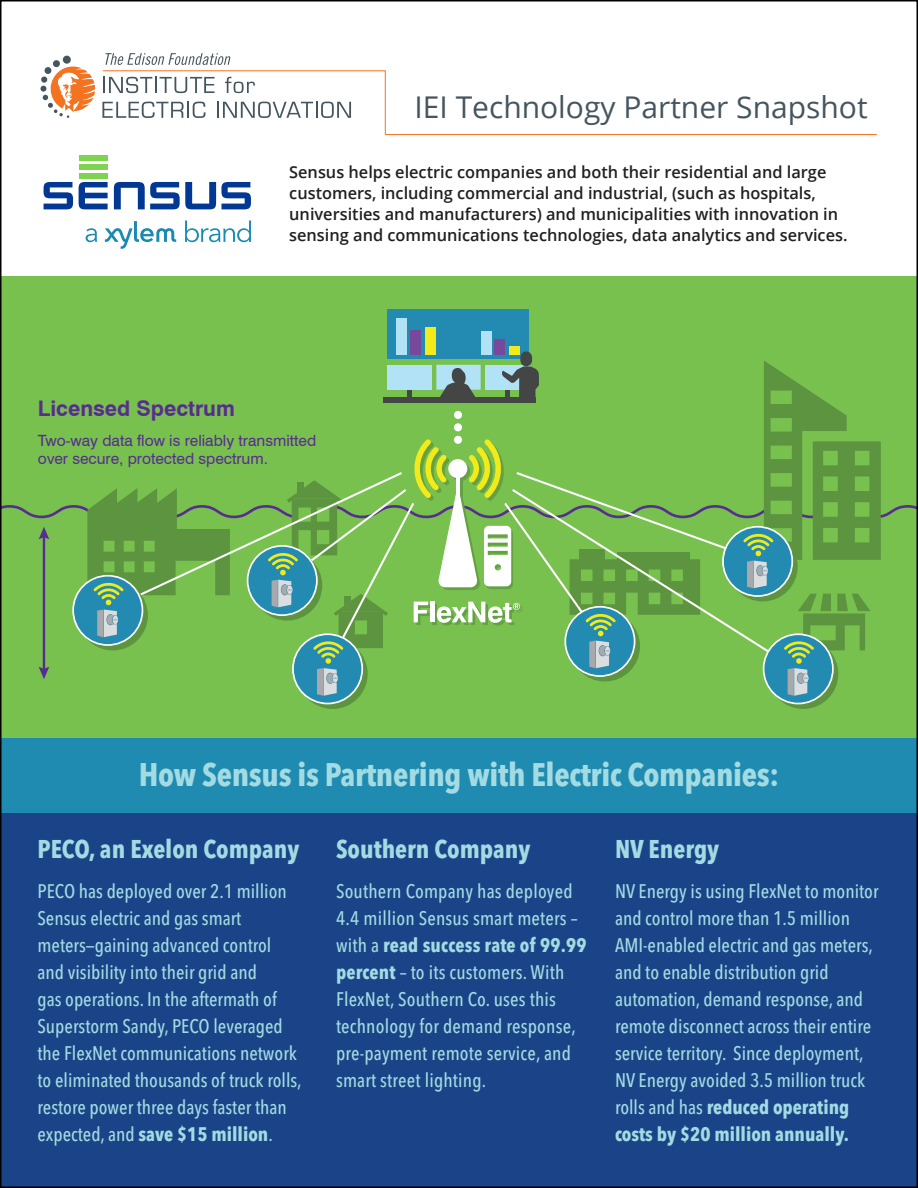
<style>
.page{position:relative;width:918px;height:1188px;background:#fff}
.page>*{position:absolute;margin:0;border:0;box-sizing:border-box;transform-origin:0 0}
.t1{font:700 condensed 32.4px "Avenir Next LT Pro";letter-spacing:-.01em;color:#a3dbe2}
.t2{font:30px "Open Sans";color:#45555f}
.Body{font:700 condensed 25.5px "Avenir Next LT Pro";color:#a3dbe2}
.t3{font:700 21.45px "Swiss 721 BT";color:#572d8f}
.Body-2{font:500 condensed 19.5px/27px "Avenir Next LT Pro";color:#a3dbe2}
.Intro_Copy{font:600 16.5px/21px "Open Sans";color:#231f20}
.t4{font:15.6px/17.9px "Swiss 721 BT";color:#572d8f}
.s1{font-weight:700}
</style>
<div class="page">
<div style="left:0;top:755px;width:918px;height:433px;background:#1a4487"></div>
<div style="left:0;top:276px;width:918px;height:466px;background:#78c14f"></div>
<div style="left:387px;top:309px;width:142px;height:50px;background:#238bb1"></div>
<div style="left:397px;top:319px;width:10px;height:36px;background:#b1e2f5"></div>
<div style="left:410px;top:330px;width:11px;height:25px;background:#78489c"></div>
<div style="left:425px;top:327px;width:10px;height:28px;background:#f2eb19"></div>
<div style="left:481px;top:331px;width:11px;height:24px;background:#b1e2f5"></div>
<div style="left:494px;top:339px;width:11px;height:16px;background:#78489c"></div>
<div style="left:509px;top:346px;width:11px;height:9px;background:#f2eb19"></div>
<svg style="left:297px;top:639px;width:71px;height:70px"></svg>
<svg style="left:768px;top:639px;width:70px;height:70px"></svg>
<svg style="left:293px;top:634px;width:69px;height:70px"></svg>
<svg style="left:764px;top:634px;width:69px;height:70px"></svg>
<svg style="left:3px;top:352px;width:912px;height:344px"></svg>
<div style="left:79px;top:156px;width:29px;height:5px;background:#7fd44f"></div>
<div style="left:79px;top:164px;width:29px;height:6px;background:#7fd44f"></div>
<div style="left:79px;top:173px;width:29px;height:6px;background:#7fd44f"></div>
<svg style="left:79px;top:182px;width:29px;height:27px"></svg>
<svg style="left:44px;top:182px;width:29px;height:27px"></svg>
<svg style="left:114px;top:182px;width:137px;height:27px"></svg>
<svg style="left:86px;top:228px;width:11px;height:14px"></svg>
<svg style="left:185px;top:220px;width:66px;height:22px"></svg>
<svg style="left:105px;top:221px;width:71px;height:28px"></svg>
<div style="left:63px;top:56px;width:8px;height:8px;background:#45555f;border-radius:50%"></div>
<div style="left:53px;top:60px;width:7px;height:7px;background:#45555f;border-radius:50%"></div>
<svg style="left:41px;top:66px;width:54px;height:52px"></svg>
<svg style="left:102px;top:70px;width:775px;height:65px"></svg>
<svg style="left:105px;top:53px;width:126px;height:12px"></svg>
<div style="left:0;top:738px;width:918px;height:74px;background:#208bb1"></div>
<p class="t2" style="left:414px;top:86px;width:455px">IEI Technology Partner Snapshot</p>
<p class="Intro_Copy" style="left:289px;top:161px;width:560px">Sensus helps electric companies and both their residential and large customers, including commercial and industrial, (such as hospitals, universities and manufacturers) and municipalities with innovation in sensing and communications technologies, data analytics and services.</p>
<p class="t3" style="left:38px;top:395px;width:198px">Licensed Spectrum</p>
<p class="t4" style="left:38px;top:431px;width:280px">Two-way data flow is reliably transmitted over secure, protected spectrum.</p>
<p class="t1" style="left:139px;top:755px;width:642px">How Sensus is Partnering with Electric Companies:</p>
<p class="Body" style="left:38px;top:833px;width:264px">PECO, an Exelon Company</p>
<p class="Body-2" style="left:38px;top:878px;width:266px">PECO has deployed over 2.1 million Sensus electric and gas smart meters—gaining advanced control and visibility into their grid and<br>gas operations. In the aftermath of Superstorm Sandy, PECO leveraged the FlexNet communications network to eliminated thousands of truck rolls, restore power three days faster than expected, and <span class="s1">save $15 million</span>.</p>
<p class="Body" style="left:336px;top:833px;width:196px">Southern Company</p>
<p class="Body-2" style="left:336px;top:878px;width:252px">Southern Company has deployed<br>4.4 million Sensus smart meters – with a <span class="s1">read success rate of 99.99 percent</span> – to its customers. With<br>FlexNet, Southern Co. uses this technology for demand response, pre-payment remote service, and smart street lighting.</p>
<p class="Body" style="left:615px;top:833px;width:106px">NV Energy</p>
<p class="Body-2" style="left:615px;top:878px;width:265px">NV Energy is using FlexNet to monitor and control more than 1.5 million AMI-enabled electric and gas meters, and to enable distribution grid automation, demand response, and remote disconnect across their entire service territory. Since deployment, NV Energy avoided 3.5 million truck rolls and has <span class="s1">reduced operating costs by $20 million annually.</span></p>
</div>
